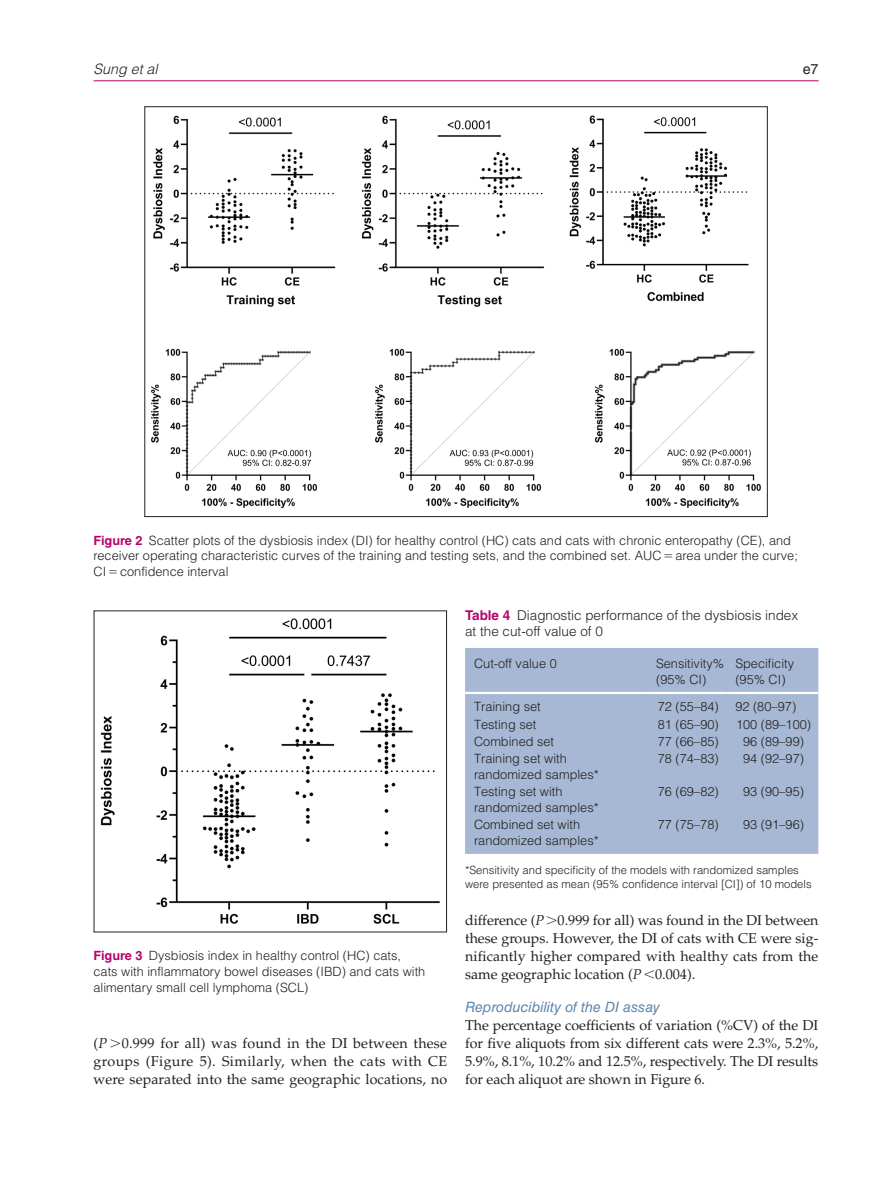
<style>
.page{position:relative;width:893px;height:1191px;background:#fff}
.page>*{position:absolute;margin:0;border:0;box-sizing:border-box;transform-origin:0 0}
.t1{font:14.25px/18px "Palatino LT Std";letter-spacing:-.005em;color:#231f20;text-align:justify}
.t2{font:italic 14.25px "Helvetica LT Std";color:#5e85ae}
.t3{font:italic 300 14.25px "Helvetica LT Std";color:#231f20}
.t4{font:14.25px "Helvetica LT Std";color:#231f20}
.t5{font:300 13.5px/15.8px "Helvetica LT Std";color:#231f20}
.t6{font:300 12.75px/15.8px "Helvetica LT Std";color:#231f20}
.t7{font:300 11.25px/14.2px "Helvetica LT Std";color:#231f20}
.s1{font-weight:700;color:#b6036c}
.s2{font-style:italic}
</style>
<div class="page">
<hr style="left:94px;top:80px;width:725px;height:1px;background:#b6036c">
<img style="left:151px;top:115px;width:610px;height:393px">
<img style="left:100px;top:618px;width:340px;height:306px">
<div style="left:465px;top:648px;width:353px;height:206px;background:#a6b8d3"></div>
<hr style="left:465px;top:692px;width:182px;height:2px;background:#fff">
<hr style="left:647px;top:692px;width:79px;height:2px;background:#fff">
<hr style="left:726px;top:692px;width:92px;height:2px;background:#fff">
<p class="t3" style="left:94px;top:60px;width:66px">Sung et al</p>
<p class="t4" style="left:803px;top:61px;width:17px">e7</p>
<p class="t6" style="left:94px;top:532px;width:706px"><span class="s1">Figure 2</span> Scatter plots of the dysbiosis index (DI) for healthy control (HC) cats and cats with chronic enteropathy (CE), and receiver operating characteristic curves of the training and testing sets, and the combined set. AUC area under the curve;<br>CI confidence interval</p>
<p class="t6" style="left:94px;top:947px;width:333px"><span class="s1">Figure 3</span> Dysbiosis index in healthy control (HC) cats, cats with inflammatory bowel diseases (IBD) and cats with alimentary small cell lymphoma (SCL)</p>
<p class="t1" style="left:94px;top:1034px;width:355px">(<span class="s2">P</span> 0.999 for all) was found in the DI between these groups (Figure 5). Similarly, when the cats with CE were separated into the same geographic locations, no</p>
<p class="t5" style="left:465px;top:607px;width:335px"><span class="s1">Table 4</span> Diagnostic performance of the dysbiosis index at the cut-off value of 0</p>
<p class="t6" style="left:474px;top:655px;width:84px">Cut-off value 0</p>
<p class="t6" style="left:656px;top:655px;width:70px">Sensitivity% (95% CI)</p>
<p class="t6" style="left:735px;top:655px;width:60px">Specificity (95% CI)</p>
<p class="t6" style="left:474px;top:699px;width:68px">Training set</p>
<p class="t6" style="left:658px;top:699px;width:62px">72 (55–84)</p>
<p class="t6" style="left:735px;top:699px;width:62px">92 (80–97)</p>
<p class="t6" style="left:474px;top:716px;width:64px">Testing set</p>
<p class="t6" style="left:658px;top:716px;width:62px">81 (65–90)</p>
<p class="t6" style="left:736px;top:716px;width:77px">100 (89–100)</p>
<p class="t6" style="left:474px;top:733px;width:82px">Combined set</p>
<p class="t6" style="left:658px;top:733px;width:62px">77 (66–85)</p>
<p class="t6" style="left:743px;top:733px;width:62px">96 (89–99)</p>
<p class="t6" style="left:474px;top:750px;width:126px">Training set with randomized samples*</p>
<p class="t6" style="left:658px;top:750px;width:62px">78 (74–83)</p>
<p class="t6" style="left:743px;top:750px;width:62px">94 (92–97)</p>
<p class="t6" style="left:474px;top:783px;width:126px">Testing set with randomized samples*</p>
<p class="t6" style="left:658px;top:783px;width:62px">76 (69–82)</p>
<p class="t6" style="left:743px;top:783px;width:62px">93 (90–95)</p>
<p class="t6" style="left:474px;top:816px;width:126px">Combined set with randomized samples*</p>
<p class="t6" style="left:658px;top:816px;width:62px">77 (75–78)</p>
<p class="t6" style="left:743px;top:816px;width:62px">93 (91–96)</p>
<p class="t7" style="left:465px;top:863px;width:348px">*Sensitivity and specificity of the models with randomized samples were presented as mean (95% confidence interval [CI]) of 10 models</p>
<p class="t1" style="left:465px;top:911px;width:355px">difference (<span class="s2">P</span> 0.999 for all) was found in the DI between these groups. However, the DI of cats with CE were sig&shy;nificantly higher compared with healthy cats from the same geographic location (<span class="s2">P</span> 0.004).</p>
<p class="t2" style="left:465px;top:998px;width:197px">Reproducibility of the DI assay</p>
<p class="t1" style="left:465px;top:1016px;width:355px">The percentage coefficients of variation (%CV) of the DI for five aliquots from six different cats were 2.3%, 5.2%, 5.9%, 8.1%, 10.2% and 12.5%, respectively. The DI results for each aliquot are shown in Figure 6.</p>
</div>
